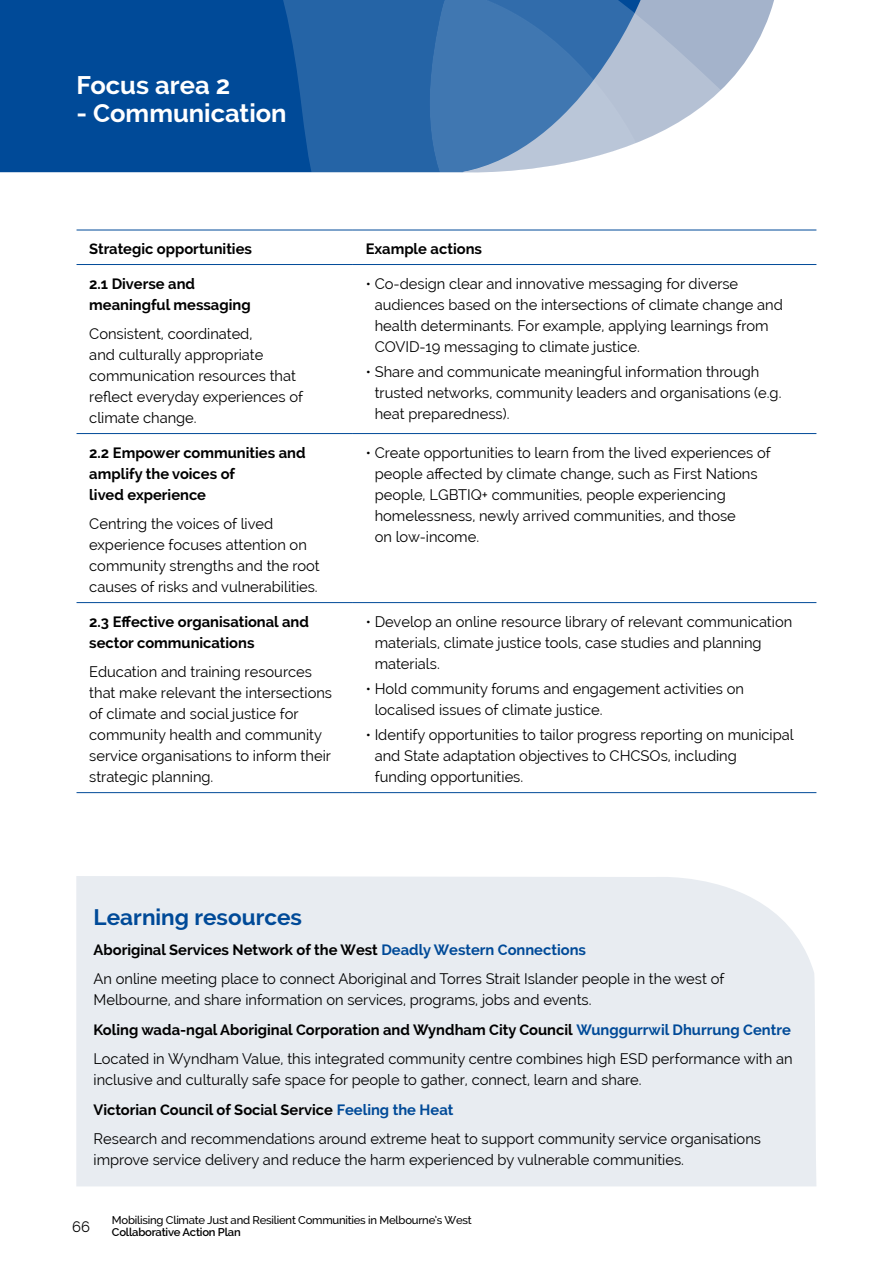
<style>
.page{position:relative;width:893px;height:1263px;background:#fff}
.page>*{position:absolute;margin:0;border:0;box-sizing:border-box;transform-origin:0 0}
.Big_heading{font:700 25.5px "Raleway";color:#fff}
.Middle_Heading{font:700 22.5px "Raleway";color:#004a98}
.TEXT{font:15px/21px "Raleway";color:#000}
.TEXT-2{font:700 15px/21px "Raleway";color:#000}
.t1{font:500 11.25px "Raleway";letter-spacing:-.02em;color:#000}
.t2{font:600 11.25px "Raleway";letter-spacing:-.02em;color:#000}
.s1{color:#004a98}
</style>
<div class="page">
<div style="left:76px;top:876px;width:740px;height:310px;background:#e8ecf1"></div>
<div style="left:0;top:0;width:266px;height:172px;background:#004a98"></div>
<svg style="left:266px;top:0;width:182px;height:173px;fill:#2564a6"></svg>
<svg style="left:448px;top:0;width:326px;height:173px"></svg>
<hr style="left:77px;top:230px;width:276px;height:1px;background:#004a98">
<hr style="left:353px;top:230px;width:463px;height:1px;background:#004a98">
<hr style="left:77px;top:264px;width:276px;height:1px;background:#004a98">
<hr style="left:353px;top:264px;width:463px;height:1px;background:#004a98">
<hr style="left:77px;top:433px;width:276px;height:1px;background:#004a98">
<hr style="left:353px;top:433px;width:463px;height:1px;background:#004a98">
<hr style="left:77px;top:602px;width:276px;height:1px;background:#004a98">
<hr style="left:353px;top:602px;width:463px;height:1px;background:#004a98">
<hr style="left:77px;top:792px;width:276px;height:1px;background:#004a98">
<hr style="left:353px;top:792px;width:463px;height:1px;background:#004a98">
<p class="Big_heading" style="left:77px;top:70px;width:155px">Focus area 2</p>
<p class="Big_heading" style="left:77px;top:99px;width:212px">- Communication</p>
<p class="TEXT-2" style="left:89px;top:239px;width:164px">Strategic opportunities</p>
<p class="TEXT-2" style="left:366px;top:239px;width:118px">Example actions</p>
<p class="TEXT-2" style="left:89px;top:273px;width:163px">2.1 Diverse and meaningful messaging</p>
<p class="TEXT" style="left:89px;top:323px;width:215px">Consistent, coordinated,<br>and culturally appropriate communication resources that reflect everyday experiences of climate change.</p>
<p class="TEXT" style="left:375px;top:273px;width:410px;text-indent:-9px">• Co-design clear and innovative messaging for diverse audiences based on the intersections of climate change and health determinants. For example, applying learnings from COVID-19 messaging to climate justice.</p>
<p class="TEXT" style="left:375px;top:361px;width:408px;text-indent:-9px">• Share and communicate meaningful information through trusted networks, community leaders and organisations (e.g. heat preparedness).</p>
<p class="TEXT-2" style="left:89px;top:442px;width:218px">2.2 Empower communities and amplify the voices of<br>lived experience</p>
<p class="TEXT" style="left:89px;top:513px;width:232px">Centring the voices of lived experience focuses attention on community strengths and the root causes of risks and vulnerabilities.</p>
<p class="TEXT-2" style="left:89px;top:611px;width:221px">2.3 Effective organisational and sector communications</p>
<p class="TEXT" style="left:89px;top:662px;width:244px">Education and training resources that make relevant the intersections of climate and social justice for community health and community service organisations to inform their strategic planning.</p>
<p class="TEXT" style="left:375px;top:442px;width:398px;text-indent:-9px">• Create opportunities to learn from the lived experiences of people affected by climate change, such as First Nations people, LGBTIQ+ communities, people experiencing homelessness, newly arrived communities, and those<br>on low-income.</p>
<p class="TEXT" style="left:375px;top:611px;width:419px;text-indent:-9px">• Develop an online resource library of relevant communication materials, climate justice tools, case studies and planning materials.</p>
<p class="TEXT" style="left:375px;top:678px;width:371px;text-indent:-9px">• Hold community forums and engagement activities on localised issues of climate justice.</p>
<p class="TEXT" style="left:375px;top:725px;width:421px;text-indent:-9px">• Identify opportunities to tailor progress reporting on municipal and State adaptation objectives to CHCSOs, including<br>funding opportunities.</p>
<p class="Middle_Heading" style="left:94px;top:904px;width:210px">Learning resources</p>
<p class="TEXT-2" style="left:94px;top:939px;width:494px">Aboriginal Services Network of the West <span class="s1">Deadly Western Connections</span></p>
<p class="TEXT" style="left:94px;top:968px;width:632px">An online meeting place to connect Aboriginal and Torres Strait Islander people in the west of<br>Melbourne, and share information on services, programs, jobs and events.</p>
<p class="TEXT-2" style="left:94px;top:1019px;width:699px">Koling wada-ngal Aboriginal Corporation and Wyndham City Council <span class="s1">Wunggurrwil Dhurrung Centre</span></p>
<p class="TEXT" style="left:94px;top:1048px;width:700px">Located in Wyndham Value, this integrated community centre combines high ESD performance with an inclusive and culturally safe space for people to gather, connect, learn and share.</p>
<p class="TEXT-2" style="left:94px;top:1099px;width:361px">Victorian Council of Social Service <span class="s1">Feeling the Heat</span></p>
<p class="TEXT" style="left:94px;top:1128px;width:669px">Research and recommendations around extreme heat to support community service organisations improve service delivery and reduce the harm experienced by vulnerable communities.</p>
<p class="TEXT" style="left:72px;top:1216px;width:19px">66</p>
<p class="t1" style="left:112px;top:1214px;width:361px">Mobilising Climate Just and Resilient Communities in Melbourne’s West</p>
<p class="t2" style="left:112px;top:1226px;width:130px">Collaborative Action Plan</p>
</div>
